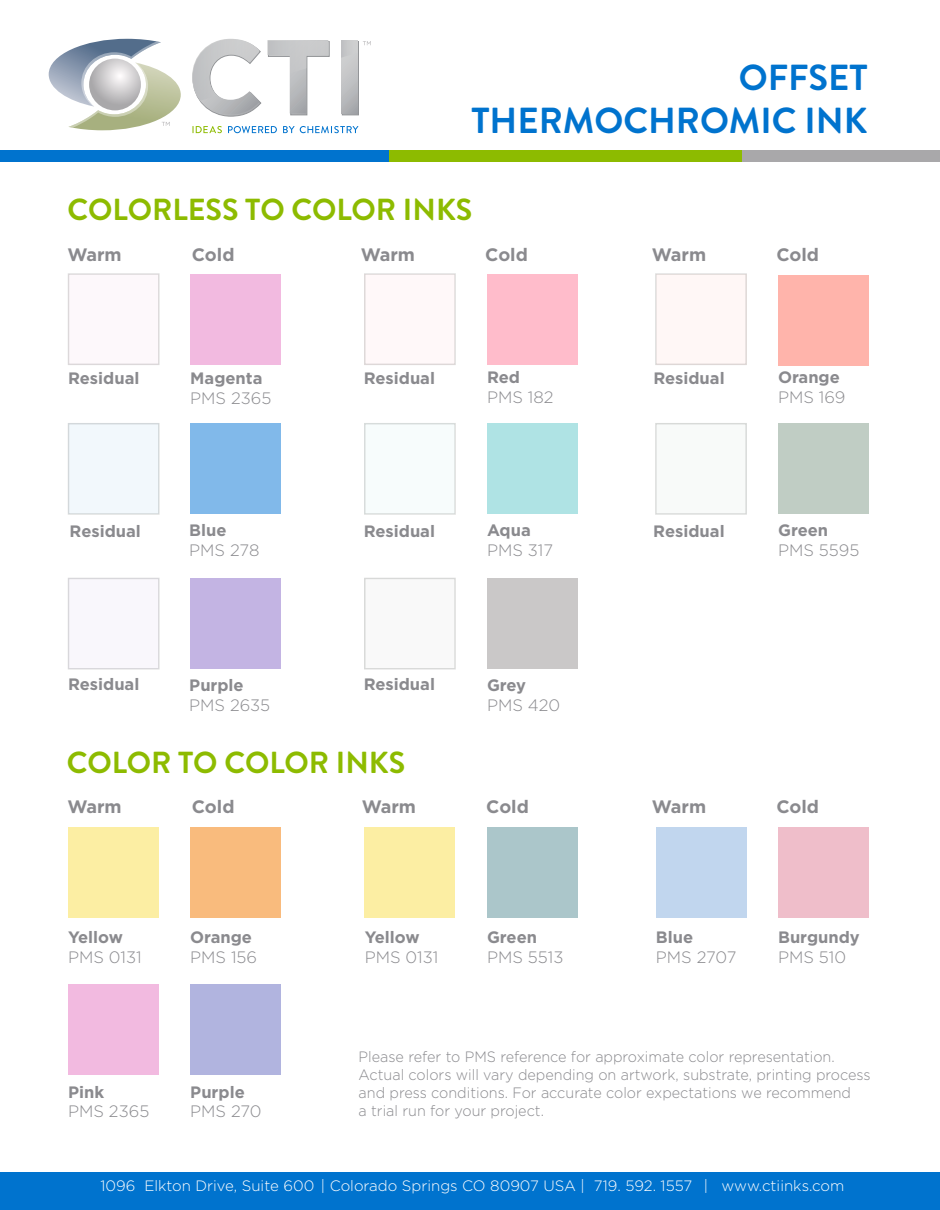
<style>
.page{position:relative;width:940px;height:1210px;background:#fff}
.page>*{position:absolute;margin:0;border:0;box-sizing:border-box;transform-origin:0 0}
.t1{font:700 36.15px/43.3px "Brandon Grotesque";color:#0073ce;text-align:right}
.t2{font:700 30.45px "Brandon Grotesque";color:#8dbb00}
.t3{font:700 18px "Gotham";color:#8a8a8e}
.t4{font:700 16.5px "Gotham";color:#8a8a8e}
.t5{font:300 16.5px "Gotham";color:#8a8a8e}
.t6{font:300 15px/18px "Gotham";color:#8a8a8e;scale:.96 1}
.t7{font:300 15px "Gotham";color:#fff}
</style>
<div class="page">
<div style="left:0;top:1172px;width:940px;height:38px;background:#0073ce"></div>
<div style="left:0;top:151px;width:391px;height:11px;background:#0073ce"></div>
<div style="left:389px;top:151px;width:359px;height:11px;background:#8dbb00"></div>
<div style="left:742px;top:151px;width:198px;height:11px;background:#a9a8aa"></div>
<svg style="left:192px;top:126px;width:30px;height:7px"></svg>
<svg style="left:228px;top:126px;width:49px;height:7px"></svg>
<svg style="left:283px;top:126px;width:75px;height:7px"></svg>
<div style="left:342px;top:41px;width:17px;height:74px;border:1px solid #929497"></div>
<svg style="left:341px;top:40px;width:16px;height:73px"></svg>
<svg style="left:192px;top:39px;width:138px;height:78px"></svg>
<div style="left:342px;top:41px;width:16px;height:73px;background:linear-gradient(to bottom,#d2d3d3,#acaeb1)"></div>
<svg style="left:49px;top:39px;width:132px;height:91px"></svg>
<svg style="left:363px;top:41px;width:8px;height:4px"></svg>
<div style="left:68px;top:274px;width:91px;height:90px;background:#fdf8fb"></div>
<div style="left:191px;top:274px;width:90px;height:90px;background:#f2bae0"></div>
<div style="left:68px;top:424px;width:91px;height:90px;background:#f2f8fc"></div>
<div style="left:191px;top:424px;width:90px;height:90px;background:#81b9ea"></div>
<div style="left:68px;top:578px;width:91px;height:91px;background:#f9f7fc"></div>
<div style="left:191px;top:578px;width:90px;height:91px;background:#c3b4e3"></div>
<div style="left:365px;top:274px;width:90px;height:90px;background:#fff8f9"></div>
<div style="left:487px;top:274px;width:90px;height:90px;background:#ffbccb"></div>
<div style="left:365px;top:424px;width:90px;height:90px;background:#f7fcfc"></div>
<div style="left:487px;top:424px;width:90px;height:90px;background:#afe3e4"></div>
<div style="left:365px;top:578px;width:90px;height:91px;background:#f9f9f9"></div>
<div style="left:487px;top:578px;width:90px;height:91px;background:#cac8c8"></div>
<div style="left:656px;top:274px;width:90px;height:90px;background:#fff7f6"></div>
<div style="left:778px;top:275px;width:90px;height:91px;background:#ffb4ab"></div>
<div style="left:656px;top:424px;width:90px;height:90px;background:#f8faf9"></div>
<div style="left:778px;top:424px;width:90px;height:90px;background:#c0cdc4"></div>
<div style="left:68px;top:827px;width:91px;height:91px;background:#fceea3"></div>
<div style="left:191px;top:827px;width:90px;height:91px;background:#f9bb7d"></div>
<div style="left:68px;top:984px;width:91px;height:90px;background:#f2bae0"></div>
<div style="left:191px;top:984px;width:90px;height:90px;background:#b1b4df"></div>
<div style="left:365px;top:827px;width:90px;height:91px;background:#fceea3"></div>
<div style="left:487px;top:827px;width:90px;height:91px;background:#abc6ca"></div>
<div style="left:656px;top:827px;width:90px;height:91px;background:#c1d6ee"></div>
<div style="left:778px;top:827px;width:90px;height:91px;background:#efbeca"></div>
<h1 class="t1" style="left:471px;top:56px;width:398px">OFFSET<br>THERMOCHROMIC INK</h1>
<h2 class="t2" style="left:67px;top:188px;width:406px">COLORLESS TO COLOR INKS</h2>
<p class="t3" style="left:67px;top:243px;width:56px">Warm</p>
<p class="t3" style="left:192px;top:243px;width:44px">Cold</p>
<p class="t3" style="left:361px;top:243px;width:56px">Warm</p>
<p class="t3" style="left:485px;top:243px;width:44px">Cold</p>
<p class="t3" style="left:652px;top:243px;width:56px">Warm</p>
<p class="t3" style="left:776px;top:243px;width:44px">Cold</p>
<p class="t4" style="left:487px;top:366px;width:35px">Red</p>
<p class="t5" style="left:487px;top:388px;width:68px">PMS 182</p>
<p class="t4" style="left:68px;top:367px;width:73px">Residual</p>
<p class="t4" style="left:364px;top:367px;width:73px">Residual</p>
<p class="t4" style="left:653px;top:367px;width:73px">Residual</p>
<p class="t4" style="left:190px;top:367px;width:74px">Magenta</p>
<p class="t5" style="left:190px;top:389px;width:83px">PMS 2365</p>
<p class="t4" style="left:189px;top:519px;width:39px">Blue</p>
<p class="t5" style="left:189px;top:541px;width:72px">PMS 278</p>
<p class="t4" style="left:487px;top:519px;width:45px">Aqua</p>
<p class="t5" style="left:487px;top:541px;width:68px">PMS 317</p>
<p class="t4" style="left:70px;top:520px;width:73px">Residual</p>
<p class="t4" style="left:364px;top:520px;width:73px">Residual</p>
<p class="t4" style="left:653px;top:520px;width:73px">Residual</p>
<p class="t4" style="left:68px;top:673px;width:73px">Residual</p>
<p class="t4" style="left:364px;top:673px;width:73px">Residual</p>
<p class="t4" style="left:189px;top:674px;width:56px">Purple</p>
<p class="t5" style="left:189px;top:696px;width:82px">PMS 2635</p>
<h2 class="t2" style="left:67px;top:741px;width:340px">COLOR TO COLOR INKS</h2>
<p class="t4" style="left:487px;top:674px;width:41px">Grey</p>
<p class="t5" style="left:487px;top:696px;width:75px">PMS 420</p>
<p class="t4" style="left:778px;top:366px;width:63px">Orange</p>
<p class="t5" style="left:778px;top:388px;width:69px">PMS 169</p>
<p class="t4" style="left:778px;top:519px;width:52px">Green</p>
<p class="t5" style="left:778px;top:541px;width:83px">PMS 5595</p>
<p class="t3" style="left:67px;top:795px;width:56px">Warm</p>
<p class="t3" style="left:192px;top:795px;width:44px">Cold</p>
<p class="t3" style="left:362px;top:795px;width:56px">Warm</p>
<p class="t3" style="left:486px;top:795px;width:44px">Cold</p>
<p class="t3" style="left:652px;top:795px;width:56px">Warm</p>
<p class="t3" style="left:776px;top:795px;width:44px">Cold</p>
<p class="t4" style="left:68px;top:926px;width:56px">Yellow</p>
<p class="t5" style="left:68px;top:948px;width:75px">PMS 0131</p>
<p class="t4" style="left:190px;top:926px;width:63px">Orange</p>
<p class="t5" style="left:190px;top:948px;width:68px">PMS 156</p>
<p class="t4" style="left:68px;top:1081px;width:38px">Pink</p>
<p class="t5" style="left:68px;top:1102px;width:83px">PMS 2365</p>
<p class="t4" style="left:190px;top:1081px;width:56px">Purple</p>
<p class="t5" style="left:190px;top:1102px;width:73px">PMS 270</p>
<p class="t4" style="left:365px;top:926px;width:56px">Yellow</p>
<p class="t5" style="left:365px;top:948px;width:75px">PMS 0131</p>
<p class="t4" style="left:487px;top:926px;width:52px">Green</p>
<p class="t5" style="left:487px;top:948px;width:78px">PMS 5513</p>
<p class="t4" style="left:656px;top:926px;width:39px">Blue</p>
<p class="t5" style="left:656px;top:948px;width:82px">PMS 2707</p>
<p class="t4" style="left:778px;top:926px;width:83px">Burgundy</p>
<p class="t5" style="left:778px;top:948px;width:70px">PMS 510</p>
<p class="t6" style="left:358px;top:1047px;width:535px">Please refer to PMS reference for approximate color representation.<br>Actual colors will vary depending on artwork, substrate, printing process and press conditions. For accurate color expectations we recommend<br>a trial run for your project.</p>
<p class="t7" style="left:100px;top:1177px;width:745px">1096 Elkton Drive, Suite 600 | Colorado Springs CO 80907 USA | 719. 592. 1557 | www.ctiinks.com</p>
</div>
